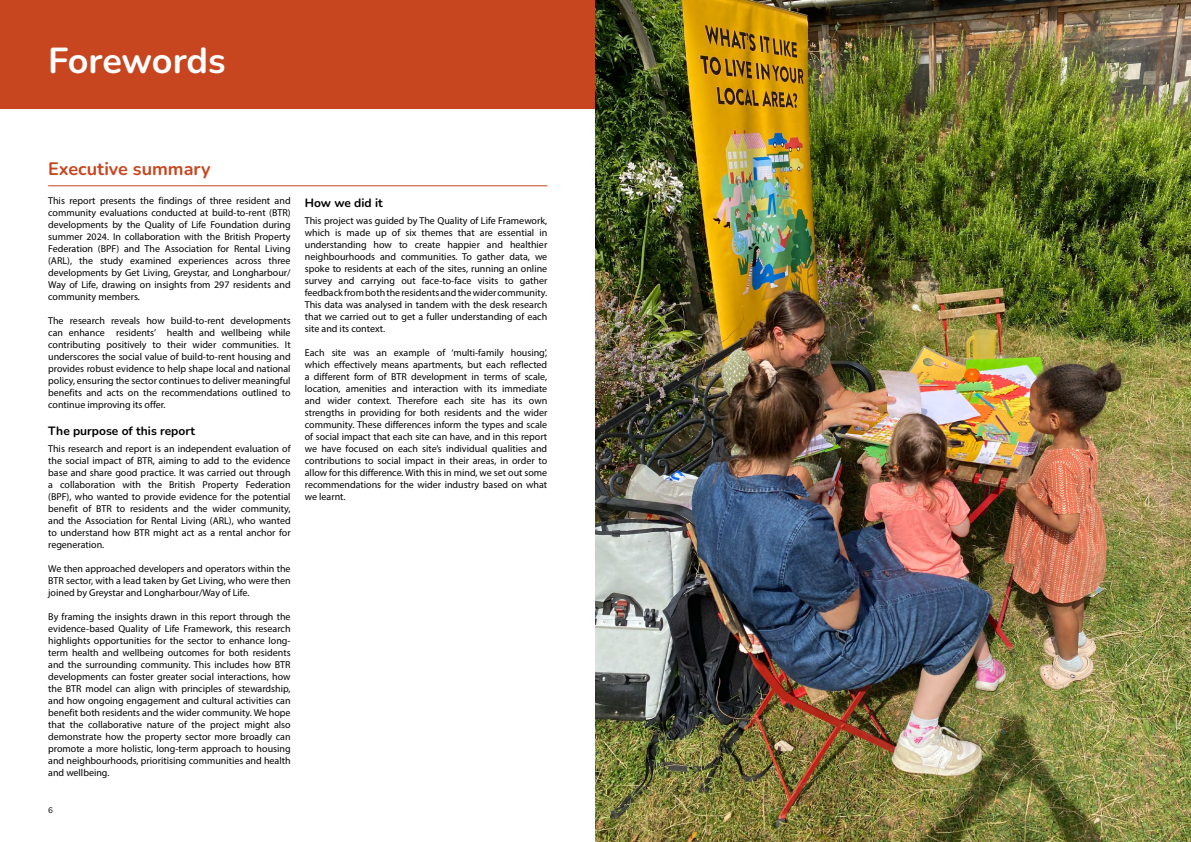
<style>
.page{position:relative;width:1191px;height:842px;background:#fff}
.page>*{position:absolute;margin:0;border:0;box-sizing:border-box;transform-origin:0 0}
.t1{font:700 36px "Nunito";letter-spacing:-.01em;color:#fff}
.t2{font:700 18px "Nunito";color:#c8461f}
.t3{font:700 12px "Nunito";color:#000}
.t4{font:10px/12px "Myriad Pro";color:#000;text-align:justify}
.t5{font:8px "Nunito";color:#000}
</style>
<div class="page">
<hr style="left:48px;top:186px;width:499px;height:1px;background:#c8461f">
<div style="left:0;top:0;width:595px;height:109px;background:#c8461f"></div>
<img style="left:595px;top:0;width:596px;height:842px">
<h1 class="t1" style="left:48px;top:35px;width:179px">Forewords</h1>
<h2 class="t2" style="left:48px;top:156px;width:164px">Executive summary</h2>
<p class="t4" style="left:48px;top:195px;width:244px">This report presents the findings of three resident and community evaluations conducted at build-to-rent (BTR) developments by the Quality of Life Foundation during summer 2024. In collaboration with the British Property Federation (BPF) and The Association for Rental Living (ARL), the study examined experiences across three developments by Get Living, Greystar, and Longharbour/ Way of Life, drawing on insights from 297 residents and community members.</p>
<p class="t4" style="left:48px;top:315px;width:244px">The research reveals how build-to-rent developments can enhance residents’ health and wellbeing while contributing positively to their wider communities. It underscores the social value of build-to-rent housing and provides robust evidence to help shape local and national policy, ensuring the sector continues to deliver meaningful benefits and acts on the recommendations outlined to continue improving its offer.</p>
<p class="t3" style="left:48px;top:423px;width:148px">The purpose of this report</p>
<p class="t4" style="left:48px;top:443px;width:244px">This research and report is an independent evaluation of the social impact of BTR, aiming to add to the evidence base and share good practice. It was carried out through a collaboration with the British Property Federation (BPF), who wanted to provide evidence for the potential benefit of BTR to residents and the wider community, and the Association for Rental Living (ARL), who wanted to understand how BTR might act as a rental anchor for regeneration.</p>
<p class="t4" style="left:48px;top:563px;width:244px">We then approached developers and operators within the BTR sector, with a lead taken by Get Living, who were then joined by Greystar and Longharbour/Way of Life.</p>
<p class="t4" style="left:48px;top:611px;width:244px">By framing the insights drawn in this report through the evidence-based Quality of Life Framework, this research highlights opportunities for the sector to enhance long&shy;term health and wellbeing outcomes for both residents and the surrounding community. This includes how BTR developments can foster greater social interactions, how the BTR model can align with principles of stewardship, and how ongoing engagement and cultural activities can benefit both residents and the wider community. We hope that the collaborative nature of the project might also demonstrate how the property sector more broadly can promote a more holistic, long-term approach to housing and neighbourhoods, prioritising communities and health and wellbeing.</p>
<p class="t5" style="left:48px;top:804px;width:6px">6</p>
<p class="t3" style="left:305px;top:194px;width:79px">How we did it</p>
<p class="t4" style="left:305px;top:214px;width:244px">This project was guided by The Quality of Life Framework, which is made up of six themes that are essential in understanding how to create happier and healthier neighbourhoods and communities. To gather data, we spoke to residents at each of the sites, running an online survey and carrying out face-to-face visits to gather feedback from both the residents and the wider community.<br>This data was analysed in tandem with the desk research that we carried out to get a fuller understanding of each site and its context.</p>
<p class="t4" style="left:305px;top:346px;width:244px">Each site was an example of ‘multi-family housing’, which effectively means apartments, but each reflected a different form of BTR development in terms of scale, location, amenities and interaction with its immediate and wider context. Therefore each site has its own strengths in providing for both residents and the wider community. These differences inform the types and scale of social impact that each site can have, and in this report we have focused on each site’s individual qualities and contributions to social impact in their areas, in order to allow for this difference. With this in mind, we set out some recommendations for the wider industry based on what we learnt.</p>
</div>
